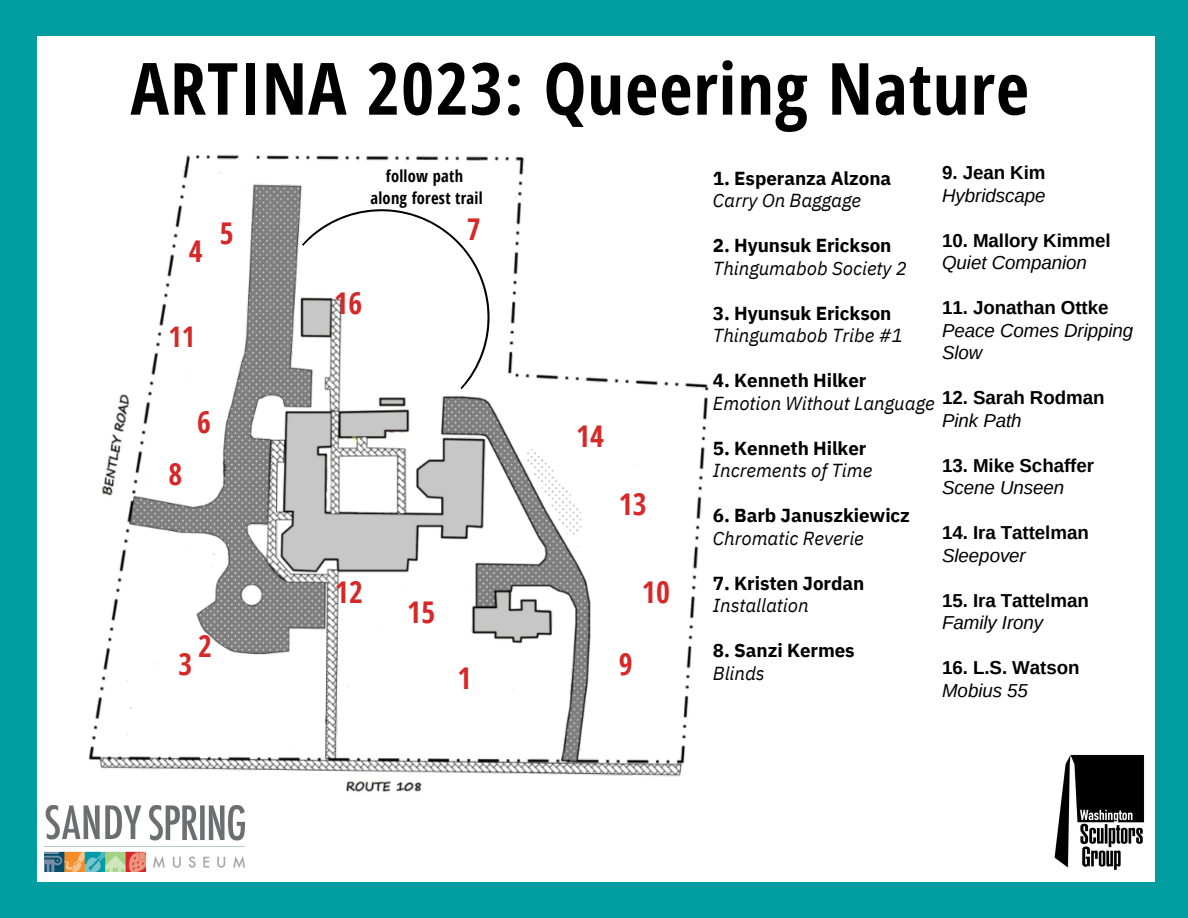
<style>
.page{position:relative;width:1188px;height:918px;background:#009ea0}
.page>*{position:absolute;margin:0;border:0;box-sizing:border-box;transform-origin:0 0}
.t1{font:700 72px "Open Sans Condensed";letter-spacing:.015em;color:#000}
.t2{font:700 30px "Open Sans Condensed";letter-spacing:.015em;color:#d62828}
.t3{font:700 28.5px "Open Sans Condensed";color:#d62828}
.t4{font:700 18.75px "IBM Plex Sans";letter-spacing:-.005em;color:#000}
.t5{font:italic 18.75px "IBM Plex Sans";letter-spacing:-.005em;color:#000}
.t6{font:700 18.75px "Arimo";letter-spacing:-.005em;color:#000}
.t7{font:italic 18.75px/22.5px "Arimo";letter-spacing:-.005em;color:#000}
.t8{font:700 16.5px "Open Sans Condensed";letter-spacing:.015em;color:#000}
</style>
<div class="page">
<div style="left:37px;top:37px;width:1118px;height:845px;background:#fff"></div>
<img style="left:88px;top:154px;width:621px;height:638px">
<img style="left:1054px;top:754px;width:91px;height:116px">
<img style="left:44px;top:805px;width:200px;height:67px">
<svg style="left:302px;top:165px;width:232px;height:225px"></svg>
<p class="t1" style="left:131px;top:38px;width:900px">ARTINA 2023: Queering Nature</p>
<p class="t6" style="left:942px;top:162px;width:105px">9. Jean Kim</p>
<p class="t7" style="left:942px;top:184px;width:105px">Hybridscape</p>
<p class="t6" style="left:942px;top:230px;width:170px">10. Mallory Kimmel</p>
<p class="t7" style="left:942px;top:251px;width:146px">Quiet Companion</p>
<p class="t6" style="left:942px;top:297px;width:168px">11. Jonathan Ottke</p>
<p class="t7" style="left:942px;top:319px;width:193px">Peace Comes Dripping<br>Slow</p>
<p class="t6" style="left:942px;top:387px;width:164px">12. Sarah Rodman</p>
<p class="t7" style="left:942px;top:409px;width:81px">Pink Path</p>
<p class="t6" style="left:942px;top:455px;width:153px">13. Mike Schaffer</p>
<p class="t7" style="left:942px;top:476px;width:124px">Scene Unseen</p>
<p class="t6" style="left:942px;top:522px;width:148px">14. Ira Tattelman</p>
<p class="t7" style="left:942px;top:544px;width:85px">Sleepover</p>
<p class="t6" style="left:942px;top:590px;width:148px">15. Ira Tattelman</p>
<p class="t7" style="left:942px;top:611px;width:103px">Family Irony</p>
<p class="t6" style="left:942px;top:657px;width:139px">16. L.S. Watson</p>
<p class="t7" style="left:942px;top:679px;width:87px">Mobius 55</p>
<p class="t8" style="left:386px;top:164px;width:79px">follow path</p>
<p class="t8" style="left:370px;top:187px;width:114px">along forest trail</p>
<p class="t4" style="left:713px;top:165px;width:180px">1. Esperanza Alzona</p>
<p class="t5" style="left:713px;top:188px;width:150px">Carry On Baggage</p>
<p class="t4" style="left:713px;top:233px;width:180px">2. Hyunsuk Erickson</p>
<p class="t5" style="left:713px;top:255px;width:196px">Thingumabob Society 2</p>
<p class="t4" style="left:713px;top:300px;width:180px">3. Hyunsuk Erickson</p>
<p class="t5" style="left:713px;top:323px;width:191px">Thingumabob Tribe #1</p>
<p class="t4" style="left:713px;top:368px;width:155px">4. Kenneth Hilker</p>
<p class="t5" style="left:713px;top:390px;width:223px">Emotion Without Language</p>
<p class="t4" style="left:713px;top:435px;width:155px">5. Kenneth Hilker</p>
<p class="t5" style="left:713px;top:458px;width:161px">Increments of Time</p>
<p class="t4" style="left:713px;top:503px;width:199px">6. Barb Januszkiewicz</p>
<p class="t5" style="left:713px;top:525px;width:152px">Chromatic Reverie</p>
<p class="t4" style="left:713px;top:570px;width:153px">7. Kristen Jordan</p>
<p class="t5" style="left:713px;top:593px;width:97px">Installation</p>
<p class="t4" style="left:713px;top:638px;width:143px">8. Sanzi Kermes</p>
<p class="t2" style="left:467px;top:208px;width:15px">7</p>
<p class="t2" style="left:220px;top:212px;width:15px">5</p>
<p class="t2" style="left:189px;top:230px;width:15px">4</p>
<p class="t2" style="left:334px;top:282px;width:30px">16</p>
<p class="t3" style="left:168px;top:317px;width:28px">11</p>
<p class="t2" style="left:197px;top:401px;width:15px">6</p>
<p class="t2" style="left:576px;top:415px;width:30px">14</p>
<p class="t2" style="left:168px;top:453px;width:15px">8</p>
<p class="t2" style="left:619px;top:483px;width:30px">13</p>
<p class="t2" style="left:642px;top:571px;width:30px">10</p>
<p class="t2" style="left:335px;top:571px;width:30px">12</p>
<p class="t2" style="left:407px;top:591px;width:30px">15</p>
<p class="t2" style="left:198px;top:625px;width:15px">2</p>
<p class="t2" style="left:179px;top:643px;width:15px">3</p>
<p class="t2" style="left:619px;top:643px;width:15px">9</p>
<p class="t5" style="left:713px;top:660px;width:53px">Blinds</p>
<p class="t2" style="left:457px;top:657px;width:15px">1</p>
</div>
